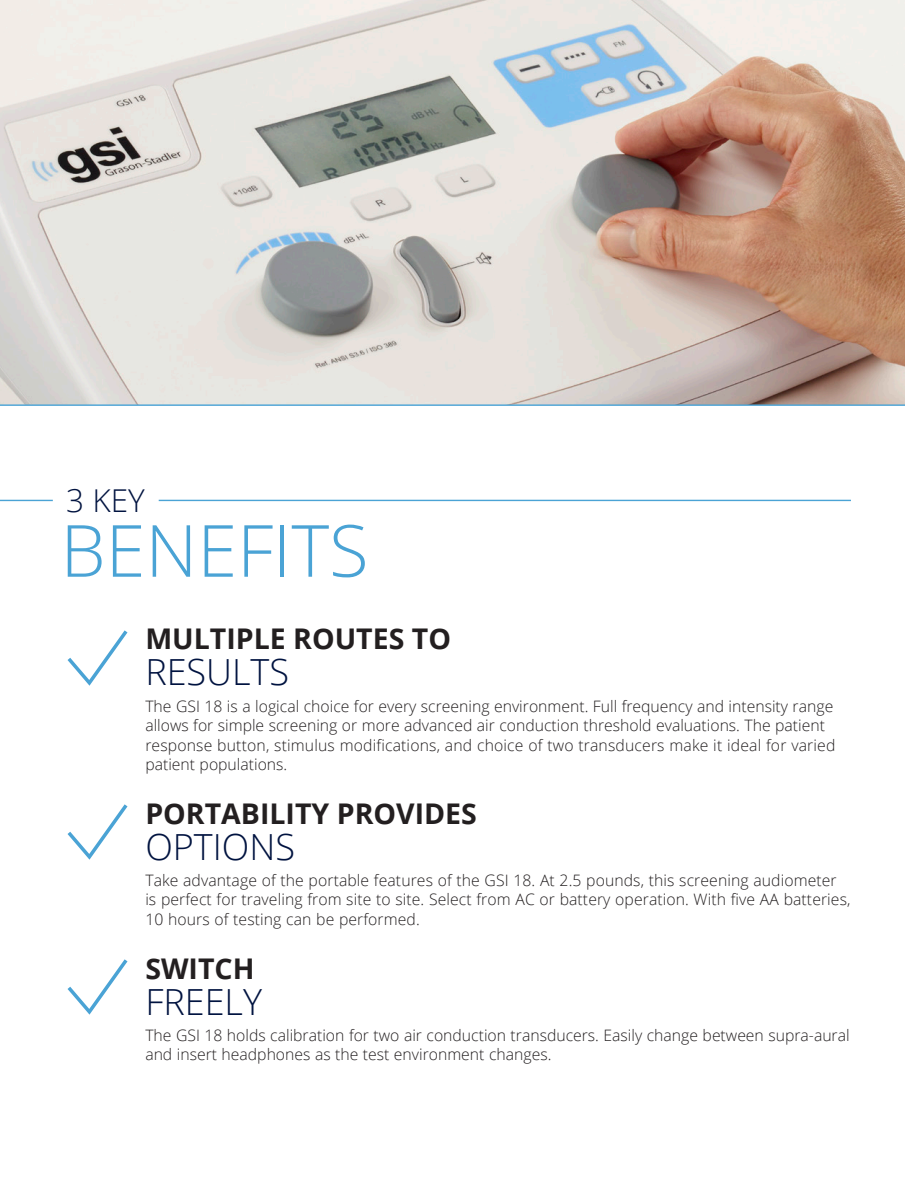
<style>
.page{position:relative;width:905px;height:1188px;background:#fff}
.page>*{position:absolute;margin:0;border:0;box-sizing:border-box;transform-origin:0 0}
.t1{font:300 72px "Open Sans";color:#4aa3d5}
.t2{font:300 36px "Open Sans";color:#001340}
.t3{font:300 31.5px "Open Sans";color:#001340}
.t4{font:700 28.5px "Open Sans";color:#231f20}
.t5{font:300 15.75px/19.5px "Open Sans";color:#231f20}
</style>
<div class="page">
<hr style="left:0;top:500px;width:53px;height:1px;background:#4aa3d5">
<hr style="left:159px;top:500px;width:691px;height:1px;background:#4aa3d5">
<img style="left:0;top:0;width:904px;height:404px">
<hr style="left:0;top:404px;width:904px;height:2px;background:#4aa3d5">
<svg style="left:67px;top:630px;width:61px;height:56px"></svg>
<svg style="left:67px;top:804px;width:61px;height:56px"></svg>
<svg style="left:67px;top:959px;width:61px;height:56px"></svg>
<p class="t3" style="left:66px;top:479px;width:80px">3 KEY</p>
<p class="t1" style="left:60px;top:501px;width:309px">BENEFITS</p>
<p class="t4" style="left:145px;top:619px;width:307px">MULTIPLE ROUTES TO</p>
<p class="t2" style="left:145px;top:648px;width:145px">RESULTS</p>
<p class="t5" style="left:145px;top:696px;width:691px">The GSI 18 is a logical choice for every screening environment. Full frequency and intensity range allows for simple screening or more advanced air conduction threshold evaluations. The patient response button, stimulus modifications, and choice of two transducers make it ideal for varied patient populations.</p>
<p class="t4" style="left:145px;top:793px;width:333px">PORTABILITY PROVIDES</p>
<p class="t2" style="left:145px;top:822px;width:151px">OPTIONS</p>
<p class="t5" style="left:145px;top:870px;width:706px">Take advantage of the portable features of the GSI 18. At 2.5 pounds, this screening audiometer is perfect for traveling from site to site. Select from AC or battery operation. With five AA batteries,<br>10 hours of testing can be performed.</p>
<p class="t4" style="left:145px;top:948px;width:111px">SWITCH</p>
<p class="t2" style="left:145px;top:977px;width:118px">FREELY</p>
<p class="t5" style="left:145px;top:1025px;width:705px">The GSI 18 holds calibration for two air conduction transducers. Easily change between supra-aural and insert headphones as the test environment changes.</p>
</div>
